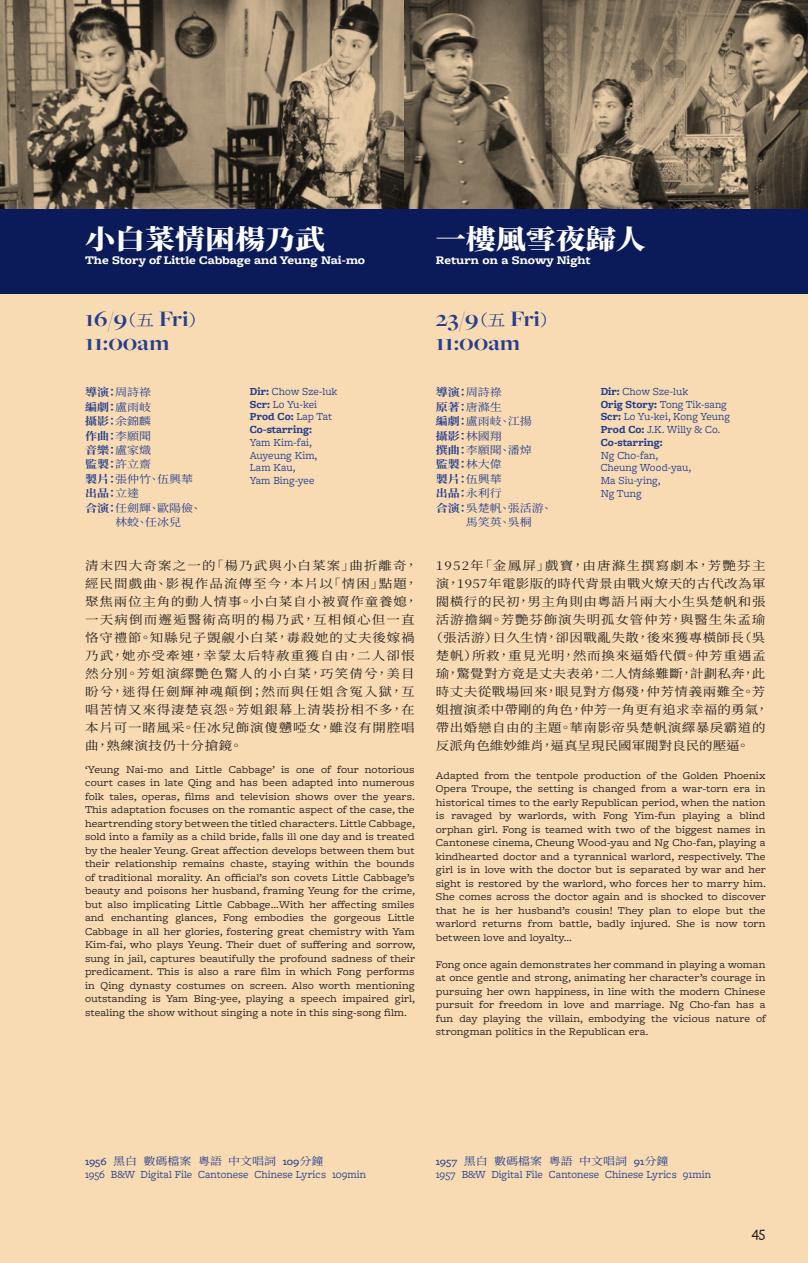
<style>
.page{position:relative;width:808px;height:1263px;background:#f8dbb3}
.page>*{position:absolute;margin:0;border:0;box-sizing:border-box;transform-origin:0 0}
.t1{font:800 27px "Source Han Serif TC";color:#fff;scale:1.11 1}
.t2{font:700 22.95px "Freight Big Pro";color:#253f8e;scale:1.11 1}
.t3{font:500 15px "Freight Macro Pro";color:#231f20}
.t4{font:12.15px/18px "Source Han Serif TC";letter-spacing:.08em;color:#231f20;scale:1.11 1}
.t5{font:12.15px/18px "Source Han Serif TC";letter-spacing:.035em;color:#231f20;scale:1.11 1}
.t6{font:12.15px/18px "Source Han Serif TC";letter-spacing:.06em;color:#231f20;text-align:justify;scale:1.11 1}
.t7{font:700 12.15px "Freight Macro Pro";color:#fff;scale:1.11 1}
.t8{font:11.25px "Freight Macro Pro";color:#253f8e}
.t9{font:700 11.25px "Freight Macro Pro";color:#253f8e}
.t10{font:10.8px/13.5px "Freight Macro Pro";color:#231f20;text-align:justify;scale:1.11 1}
.t11{font:10.8px "Source Han Serif TC";color:#253f8e;scale:1.11 1}
.t12{font:700 10.8px "Source Han Serif TC";color:#253f8e;scale:1.11 1}
.s1{font-family:"Source Han Serif TC";font-weight:400;font-size:16.2px}
.s2{font-weight:400}
.s3{font-weight:700}
.s4{font-size:10.65px}
.s5{font-family:"Freight Macro Pro";font-weight:500}
</style>
<div class="page">
<img style="left:0;top:0;width:808px;height:209px">
<div style="left:0;top:209px;width:808px;height:84px;background:#0b1b59"></div>
<h1 class="t1" style="left:85px;top:224px;width:218px">小白菜情困楊乃武</h1>
<p class="t7" style="left:85px;top:251px;width:254px">The Story of Little Cabbage and Yeung Nai-mo</p>
<p class="t2" style="left:85px;top:303px;width:111px">16/9<span class="s1">（五</span> Fri<span class="s1">）</span></p>
<p class="t2" style="left:85px;top:327px;width:77px">11:00am</p>
<p class="t12" style="left:85px;top:386px;width:61px">導演：<span class="s2">周詩祿</span></p>
<p class="t12" style="left:85px;top:401px;width:61px">編劇：<span class="s2">盧雨岐</span></p>
<p class="t12" style="left:85px;top:415px;width:61px">攝影：<span class="s2">余錦麟</span></p>
<p class="t12" style="left:85px;top:429px;width:61px">作曲：<span class="s2">李願聞</span></p>
<p class="t12" style="left:85px;top:444px;width:61px">音樂：<span class="s2">盧家熾</span></p>
<p class="t12" style="left:85px;top:458px;width:61px">監製：<span class="s2">許立齋</span></p>
<p class="t11" style="left:85px;top:473px;width:99px"><span class="s3">製片：</span>張仲竹、伍興華</p>
<p class="t12" style="left:85px;top:487px;width:50px">出品：<span class="s2">立達</span></p>
<p class="t11" style="left:85px;top:501px;width:107px"><span class="s3">合演：</span>任劍輝、歐陽儉<span class="s4">、</span></p>
<p class="t11" style="left:115px;top:516px;width:61px">林蛟、任冰兒</p>
<p class="t8" style="left:250px;top:383px;width:89px"><span class="s3">Dir:</span> Chow Sze-luk</p>
<p class="t8" style="left:250px;top:396px;width:69px"><span class="s3">Scr:</span> Lo Yu-kei</p>
<p class="t9" style="left:250px;top:409px;width:84px">Prod Co: <span class="s2">Lap Tat</span></p>
<p class="t9" style="left:250px;top:421px;width:64px">Co-starring:</p>
<p class="t8" style="left:250px;top:434px;width:64px">Yam Kim-fai,</p>
<p class="t8" style="left:250px;top:447px;width:69px">Auyeung Kim,</p>
<p class="t8" style="left:250px;top:460px;width:47px">Lam Kau,</p>
<p class="t8" style="left:250px;top:473px;width:66px">Yam Bing-yee</p>
<p class="t4" style="left:85px;top:557px;width:301px">清末四大奇案之一的「楊乃武與小白菜案」曲折離奇，經民間戲曲、影視作品流傳至今，本片以「情困」點題，聚焦兩位主角的動人情事。小白菜自小被賣作童養媳，一天病倒而邂逅醫術高明的楊乃武，互相傾心但一直恪守禮節。知縣兒子覬覦小白菜，毒殺她的丈夫後嫁禍乃武，她亦受牽連，幸蒙太后特赦重獲自由，二人卻悵然分別。芳姐演繹艷色驚人的小白菜，巧笑倩兮，美目盼兮，迷得任劍輝神魂顛倒；然而與任姐含冤入獄，互唱苦情又來得淒楚哀怨。芳姐銀幕上清裝扮相不多，在本片可一睹風采。任冰兒飾演傻戇啞女，雖沒有開腔唱曲，熟練演技仍十分搶鏡。</p>
<p class="t10" style="left:85px;top:762px;width:299px">‘Yeung Nai-mo and Little Cabbage’ is one of four notorious court cases in late Qing and has been adapted into numerous folk tales, operas, films and television shows over the years.<br>This adaptation focuses on the romantic aspect of the case, the heartrending story between the titled characters. Little Cabbage, sold into a family as a child bride, falls ill one day and is treated by the healer Yeung. Great affection develops between them but their relationship remains chaste, staying within the bounds of traditional morality. An official’s son covets Little Cabbage’s beauty and poisons her husband, framing Yeung for the crime, but also implicating Little Cabbage…With her affecting smiles and enchanting glances, Fong embodies the gorgeous Little Cabbage in all her glories, fostering great chemistry with Yam Kim-fai, who plays Yeung. Their duet of suffering and sorrow, sung in jail, captures beautifully the profound sadness of their predicament. This is also a rare film in which Fong performs in Qing dynasty costumes on screen. Also worth mentioning outstanding is Yam Bing-yee, playing a speech impaired girl, stealing the show without singing a note in this sing-song film.</p>
<h1 class="t1" style="left:436px;top:224px;width:191px">一樓風雪夜歸人</h1>
<p class="t7" style="left:436px;top:251px;width:141px">Return on a Snowy Night</p>
<p class="t2" style="left:436px;top:303px;width:111px">23/9<span class="s1">（五</span> Fri<span class="s1">）</span></p>
<p class="t2" style="left:436px;top:327px;width:77px">11:00am</p>
<p class="t12" style="left:436px;top:386px;width:61px">導演：<span class="s2">周詩祿</span></p>
<p class="t12" style="left:436px;top:401px;width:61px">原著：<span class="s2">唐滌生</span></p>
<p class="t11" style="left:436px;top:415px;width:88px"><span class="s3">編劇：</span>盧雨岐、江揚</p>
<p class="t12" style="left:436px;top:429px;width:61px">攝影：<span class="s2">林國翔</span></p>
<p class="t11" style="left:436px;top:444px;width:88px"><span class="s3">撰曲：</span>李願聞、潘焯</p>
<p class="t12" style="left:436px;top:458px;width:61px">監製：<span class="s2">林大偉</span></p>
<p class="t12" style="left:436px;top:473px;width:61px">製片：<span class="s2">伍興華</span></p>
<p class="t12" style="left:436px;top:487px;width:61px">出品：<span class="s2">永利行</span></p>
<p class="t11" style="left:436px;top:501px;width:107px"><span class="s3">合演：</span>吳楚帆、張活游<span class="s4">、</span></p>
<p class="t11" style="left:466px;top:516px;width:61px">馬笑英、吳桐</p>
<p class="t8" style="left:601px;top:383px;width:89px"><span class="s3">Dir:</span> Chow Sze-luk</p>
<p class="t8" style="left:601px;top:396px;width:128px"><span class="s3">Orig Story:</span> Tong Tik-sang</p>
<p class="t8" style="left:601px;top:409px;width:131px"><span class="s3">Scr:</span> Lo Yu-kei, Kong Yeung</p>
<p class="t8" style="left:601px;top:422px;width:121px"><span class="s3">Prod Co:</span> J.K. Willy &amp; Co.</p>
<p class="t9" style="left:601px;top:434px;width:64px">Co-starring:</p>
<p class="t8" style="left:601px;top:447px;width:59px">Ng Cho-fan,</p>
<p class="t8" style="left:601px;top:460px;width:92px">Cheung Wood-yau,</p>
<p class="t8" style="left:601px;top:473px;width:61px">Ma Siu-ying,</p>
<p class="t8" style="left:601px;top:485px;width:42px">Ng Tung</p>
<p class="t6" style="left:436px;top:557px;width:298px">1952年「金鳳屏」戲寶，由唐滌生撰寫劇本，芳艷芬主演，1957年電影版的時代背景由戰火燎天的古代改為軍閥橫行的民初，男主角則由粵語片兩大小生吳楚帆和張活游擔綱。芳艷芬飾演失明孤女管仲芳，與醫生朱孟瑜</p>
<p class="t5" style="left:436px;top:629px;width:301px;text-indent:-6px">（張活游）日久生情，卻因戰亂失散，後來獲專橫師長（吳楚帆）所救，重見光明，然而換來逼婚代價。仲芳重遇孟瑜，驚覺對方竟是丈夫表弟，二人情絲難斷，計劃私奔，此時丈夫從戰場回來，眼見對方傷殘，仲芳情義兩難全。芳姐擅演柔中帶剛的角色，仲芳一角更有追求幸福的勇氣，帶出婚戀自由的主題。華南影帝吳楚帆演繹暴戾霸道的反派角色維妙維肖，逼真呈現民國軍閥對良民的壓逼。</p>
<p class="t10" style="left:436px;top:768px;width:299px">Adapted from the tentpole production of the Golden Phoenix Opera Troupe, the setting is changed from a war-torn era in historical times to the early Republican period, when the nation is ravaged by warlords, with Fong Yim-fun playing a blind orphan girl. Fong is teamed with two of the biggest names in Cantonese cinema, Cheung Wood-yau and Ng Cho-fan, playing a kindhearted doctor and a tyrannical warlord, respectively. The girl is in love with the doctor but is separated by war and her sight is restored by the warlord, who forces her to marry him.<br>She comes across the doctor again and is shocked to discover that he is her husband’s cousin! They plan to elope but the warlord returns from battle, badly injured. She is now torn between love and loyalty…</p>
<p class="t10" style="left:436px;top:957px;width:299px">Fong once again demonstrates her command in playing a woman at once gentle and strong, animating her character’s courage in pursuing her own happiness, in line with the modern Chinese pursuit for freedom in love and marriage. Ng Cho-fan has a fun day playing the villain, embodying the vicious nature of strongman politics in the Republican era.</p>
<p class="t11" style="left:85px;top:1155px;width:216px"><span class="s5">1956</span> 黑白 數碼檔案 粵語 中文唱詞 <span class="s5">109</span>分鐘</p>
<p class="t8" style="left:85px;top:1166px;width:283px">1956 B&amp;W Digital File Cantonese Chinese Lyrics 109min</p>
<p class="t11" style="left:436px;top:1155px;width:211px"><span class="s5">1957</span> 黑白 數碼檔案 粵語 中文唱詞 <span class="s5">91</span>分鐘</p>
<p class="t8" style="left:436px;top:1166px;width:277px">1957 B&amp;W Digital File Cantonese Chinese Lyrics 91min</p>
<h3 class="t3" style="left:751px;top:1222px;width:16px">45</h3>
</div>
